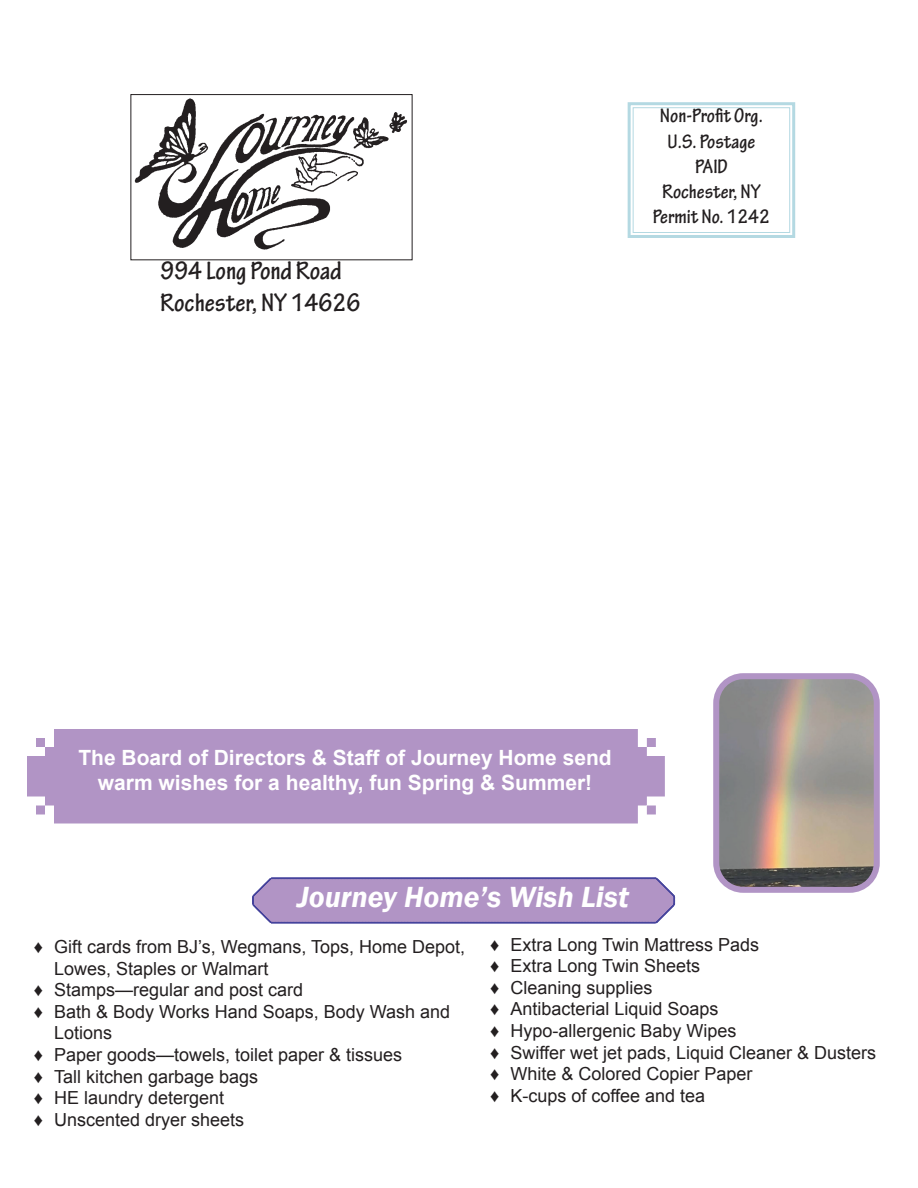
<style>
.page{position:relative;width:918px;height:1188px;background:#fff}
.page>*{position:absolute;margin:0;border:0;box-sizing:border-box;transform-origin:0 0}
.t1{font:italic 600 30px "Franklin Gothic";color:#fff}
.t2{font:700 condensed 27px/32.4px "Tekton Pro";color:#231f20}
.t3{font:700 21px/25.2px "Arial";color:#fff;text-align:center}
.t4{font:700 condensed 21px/25.2px "Tekton Pro";color:#231f20;text-align:center}
.t5{font:18px/21.6px "Arial";color:#231f20}
</style>
<div class="page">
<svg style="left:627px;top:102px;width:169px;height:136px"></svg>
<div style="left:633px;top:107px;width:157px;height:126px;border:1px solid #b4d9e2"></div>
<img style="left:134px;top:98px;width:273px;height:152px">
<div style="left:130px;top:94px;width:282px;height:166px;border:1px solid #231f20"></div>
<svg style="left:252px;top:877px;width:423px;height:47px;background:#ab92c4"></svg>
<div style="left:27px;top:729px;width:638px;height:95px;background:#b194c5"></div>
<img style="left:720px;top:680px;width:153px;height:206px">
<div style="left:713px;top:673px;width:167px;height:220px;border:6px solid #b194c5;border-radius:27px"></div>
<h2 class="t2" style="left:160px;top:254px;width:202px">994 Long Pond Road<br>Rochester, NY 14626</h2>
<p class="t4" style="left:653px;top:104px;width:119px">Non-Profit Org.<br>U.S. Postage<br>PAID<br>Rochester, NY<br>Permit No. 1242</p>
<p class="t3" style="left:78px;top:745px;width:535px">The Board of Directors &amp; Staff of Journey Home send warm wishes for a healthy, fun Spring &amp; Summer!</p>
<h1 class="t1" style="left:297px;top:877px;width:333px">Journey Home’s Wish List</h1>
<p class="t5" style="left:34px;top:936px;width:433px">♦ Gift cards from BJ’s, Wegmans, Tops, Home Depot,</p>
<p class="t5" style="left:54px;top:958px;width:216px">Lowes, Staples or Walmart</p>
<p class="t5" style="left:34px;top:979px;width:271px">♦ Stamps—regular and post card</p>
<p class="t5" style="left:34px;top:1001px;width:418px">♦ Bath &amp; Body Works Hand Soaps, Body Wash and</p>
<p class="t5" style="left:54px;top:1022px;width:60px">Lotions</p>
<p class="t5" style="left:34px;top:1044px;width:370px">♦ Paper goods—towels, toilet paper &amp; tissues</p>
<p class="t5" style="left:34px;top:1066px;width:226px">♦ Tall kitchen garbage bags</p>
<p class="t5" style="left:34px;top:1087px;width:192px">♦ HE laundry detergent</p>
<p class="t5" style="left:34px;top:1109px;width:212px">♦ Unscented dryer sheets</p>
<p class="t5" style="left:490px;top:934px;width:388px">♦ Extra Long Twin Mattress Pads<br>♦ Extra Long Twin Sheets<br>♦ Cleaning supplies<br>♦ Antibacterial Liquid Soaps<br>♦ Hypo-allergenic Baby Wipes<br>♦ Swiffer wet jet pads, Liquid Cleaner &amp; Dusters ♦ White &amp; Colored Copier Paper<br>♦ K-cups of coffee and tea</p>
</div>
